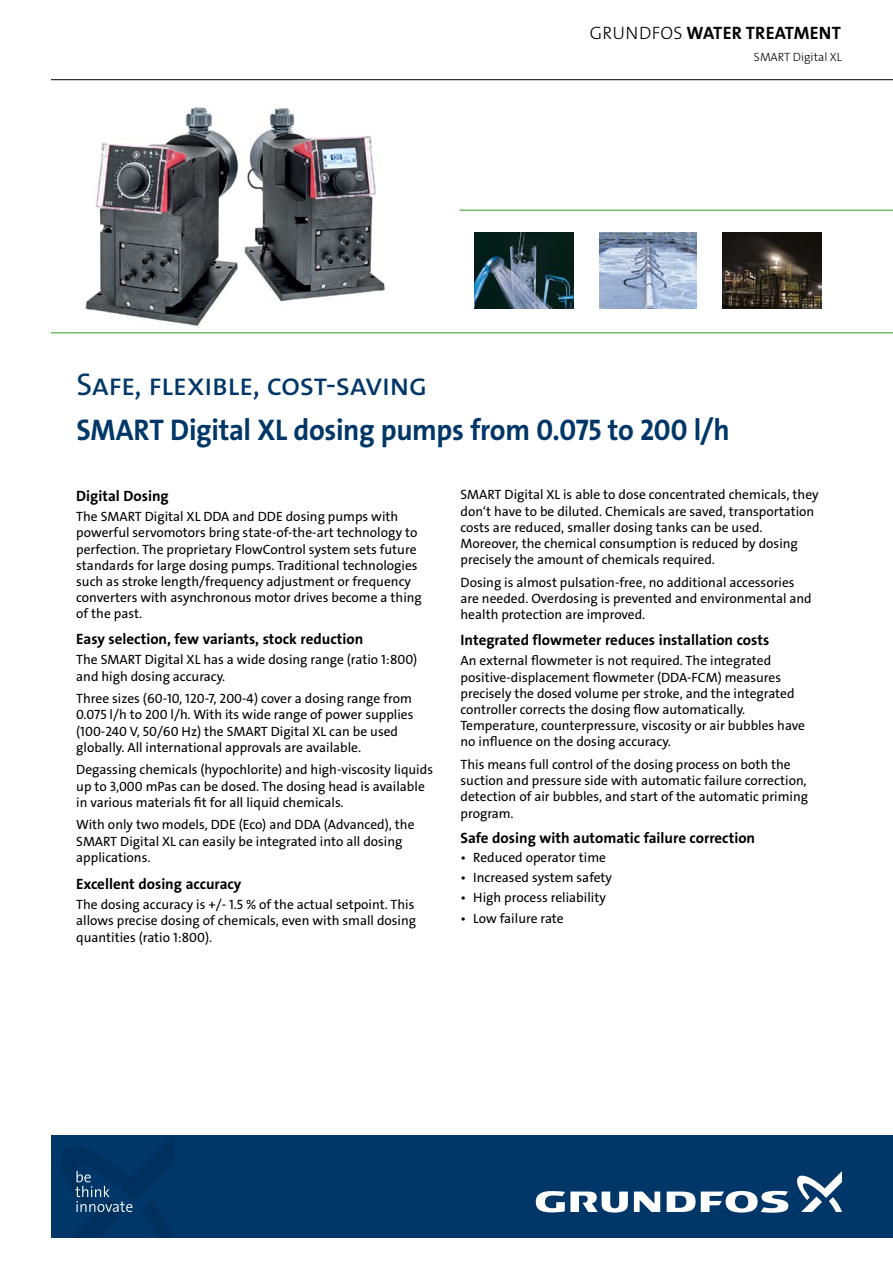
<style>
.page{position:relative;width:893px;height:1263px;background:#fff}
.page>*{position:absolute;margin:0;border:0;box-sizing:border-box;transform-origin:0 0}
.t1{font:31.5px "Grundfos The Sans V2 OT 5 R";letter-spacing:-.02em;color:#003768}
.t2{font:30px "Grundfos The Sans V2 OT 7 B";letter-spacing:-.01em;color:#003768;scale:.95 1}
.t3{font:18px "Grundfos The Sans V2 OT 3 L";letter-spacing:.015em;color:#000}
.t4{font:18px "Grundfos The Sans V2 OT 7 B";color:#000}
.t5{font:15px "Grundfos The Sans V2 OT 7 B";color:#000}
.t6{font:13.5px/16.2px "Grundfos The Sans V2 OT 5 R";color:#000}
.t7{font:12px "Grundfos The Sans V2 OT 3 L";color:#000}
.s1{font-family:"Grundfos The Sans V2 OT 7 B"}
</style>
<div class="page">
<hr style="left:51px;top:332px;width:842px;height:1px;background:#48a842">
<hr style="left:459px;top:210px;width:434px;height:1px;background:#48a842">
<img style="left:85px;top:107px;width:300px;height:221px">
<img style="left:474px;top:232px;width:99px;height:76px">
<img style="left:599px;top:232px;width:98px;height:76px">
<img style="left:722px;top:232px;width:99px;height:76px">
<div style="left:51px;top:1135px;width:842px;height:102px;background:#003768"></div>
<svg style="left:62px;top:1137px;width:111px;height:100px"></svg>
<svg style="left:634px;top:1191px;width:26px;height:21px"></svg>
<svg style="left:536px;top:1191px;width:92px;height:21px"></svg>
<svg style="left:667px;top:1191px;width:121px;height:22px"></svg>
<svg style="left:797px;top:1171px;width:45px;height:41px"></svg>
<hr style="left:51px;top:79px;width:842px;height:1px;background:#000">
<h3 class="t3" style="left:590px;top:21px;width:125px">GRUNDFOS <span class="s1">Water</span></h3>
<h3 class="t4" style="left:746px;top:21px;width:21px">Treatme</h3>
<h3 class="t4" style="left:819px;top:21px;width:21px">nt</h3>
<p class="t7" style="left:754px;top:49px;width:90px">SMART DIGITAL XL</p>
<h1 class="t1" style="left:77px;top:364px;width:352px">Safe, flexible, cost-saving</h1>
<h2 class="t2" style="left:77px;top:410px;width:689px">SMART Digital XL dosing pumps from 0.075 to 200 l/h</h2>
<p class="t5" style="left:76px;top:486px;width:94px">Digital Dosing</p>
<p class="t6" style="left:76px;top:509px;width:347px">The SMART Digital XL DDA and DDE dosing pumps with powerful servomotors bring state-of-the-art technology to perfection. The proprietary FlowControl system sets future standards for large dosing pumps. Traditional technologies such as stroke length/frequency adjustment or frequency converters with asynchronous motor drives become a thing of the past.</p>
<p class="t5" style="left:76px;top:629px;width:289px">Easy selection, few variants, stock reduction</p>
<p class="t6" style="left:76px;top:652px;width:343px">The SMART Digital XL has a wide dosing range (ratio 1:800) and high dosing accuracy.</p>
<p class="t6" style="left:76px;top:691px;width:339px">Three sizes (60-10, 120-7, 200-4) cover a dosing range from 0.075 l/h to 200 l/h. With its wide range of power supplies (100-240 V, 50/60 Hz) the SMART Digital XL can be used globally. All international approvals are available.</p>
<p class="t6" style="left:76px;top:762px;width:358px">Degassing chemicals (hypochlorite) and high-viscosity liquids up to 3,000 mPas can be dosed. The dosing head is available in various materials fit for all liquid chemicals.</p>
<p class="t6" style="left:76px;top:817px;width:340px">With only two models, DDE (Eco) and DDA (Advanced), the<br>SMART Digital XL can easily be integrated into all dosing applications.</p>
<p class="t5" style="left:76px;top:874px;width:167px">Excellent dosing accuracy</p>
<p class="t6" style="left:76px;top:897px;width:341px">The dosing accuracy is +/- 1.5 % of the actual setpoint. This allows precise dosing of chemicals, even with small dosing quantities (ratio 1:800).</p>
<p class="t6" style="left:460px;top:487px;width:360px">SMART Digital XL is able to dose concentrated chemicals, they don‘t have to be diluted. Chemicals are saved, transportation costs are reduced, smaller dosing tanks can be used.<br>Moreover, the chemical consumption is reduced by dosing precisely the amount of chemicals required.</p>
<p class="t6" style="left:460px;top:574px;width:353px">Dosing is almost pulsation-free, no additional accessories are needed. Overdosing is prevented and environmental and health protection are improved.</p>
<p class="t5" style="left:460px;top:630px;width:310px">Integrated flowmeter reduces installation costs</p>
<p class="t6" style="left:460px;top:653px;width:346px">An external flowmeter is not required. The integrated positive-displacement flowmeter (DDA-FCM) measures precisely the dosed volume per stroke, and the integrated controller corrects the dosing flow automatically.<br>Temperature, counterpressure, viscosity or air bubbles have no influence on the dosing accuracy.</p>
<p class="t6" style="left:460px;top:756px;width:349px">This means full control of the dosing process on both the suction and pressure side with automatic failure correction, detection of air bubbles, and start of the automatic priming program.</p>
<p class="t5" style="left:460px;top:828px;width:296px">Safe dosing with automatic failure correction</p>
<p class="t6" style="left:460px;top:849px;width:147px">• Reduced operator time</p>
<p class="t6" style="left:460px;top:869px;width:153px">• Increased system safety</p>
<p class="t6" style="left:460px;top:890px;width:147px">• High process reliability</p>
<p class="t6" style="left:460px;top:910px;width:105px">• Low failure rate</p>
</div>
